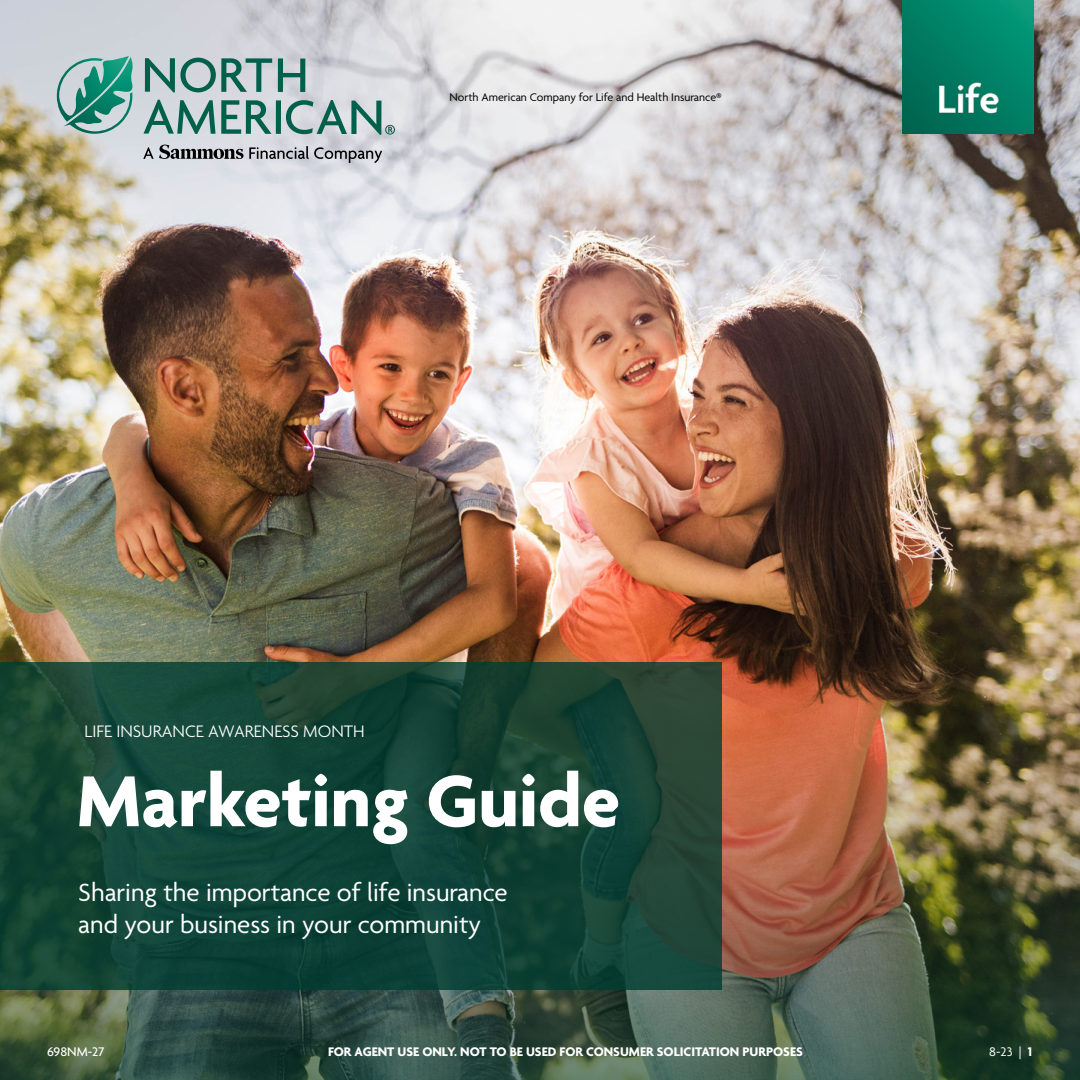
<style>
.page{position:relative;width:1080px;height:1080px;background:#fff}
.page>*{position:absolute;margin:0;border:0;box-sizing:border-box;transform-origin:0 0}
.t1{font:700 78px "Agenda";color:#fff}
.t2{font:27px/32.4px "Agenda";color:#fff}
.t3{font:300 18px "Agenda";color:#fff}
.t4{font:700 13.5px "Agenda";color:#fff}
.t5{font:500 13.5px "Agenda";color:#fff}
.t6{font:13.5px "Agenda";color:#fff}
.t7{font:12px "Agenda";color:#000}
.s1{font-weight:700}
</style>
<div class="page">
<img style="left:0;top:0;width:1080px;height:603px">
<img style="left:903px;top:0;width:130px;height:134px">
<img style="left:0;top:603px;width:1080px;height:477px">
<svg style="left:0;top:662px;width:721px;height:328px;fill:#134436"></svg>
<svg style="left:145px;top:58px;width:127px;height:34px"></svg>
<svg style="left:278px;top:58px;width:27px;height:34px"></svg>
<svg style="left:144px;top:100px;width:128px;height:34px"></svg>
<div style="left:276px;top:100px;width:5px;height:34px;background:#00604b"></div>
<svg style="left:57px;top:56px;width:77px;height:78px"></svg>
<svg style="left:249px;top:146px;width:133px;height:17px"></svg>
<svg style="left:143px;top:145px;width:100px;height:14px"></svg>
<svg style="left:286px;top:100px;width:109px;height:35px"></svg>
<p class="t7" style="left:449px;top:91px;width:274px">North American Company for Life and Health Insurance®</p>
<p class="t3" style="left:85px;top:722px;width:281px">LIFE INSURANCE AWARENESS MONTH</p>
<h1 class="t1" style="left:77px;top:759px;width:545px">Marketing Guide</h1>
<p class="t2" style="left:78px;top:878px;width:431px">Sharing the importance of life insurance and your business in your community</p>
<p class="t5" style="left:47px;top:1044px;width:59px">698NM-27</p>
<p class="t4" style="left:328px;top:1044px;width:476px">FOR AGENT USE ONLY. NOT TO BE USED FOR CONSUMER SOLICITATION PURPOSES</p>
<p class="t6" style="left:989px;top:1044px;width:44px">8-23 | <span class="s1">1</span></p>
</div>
